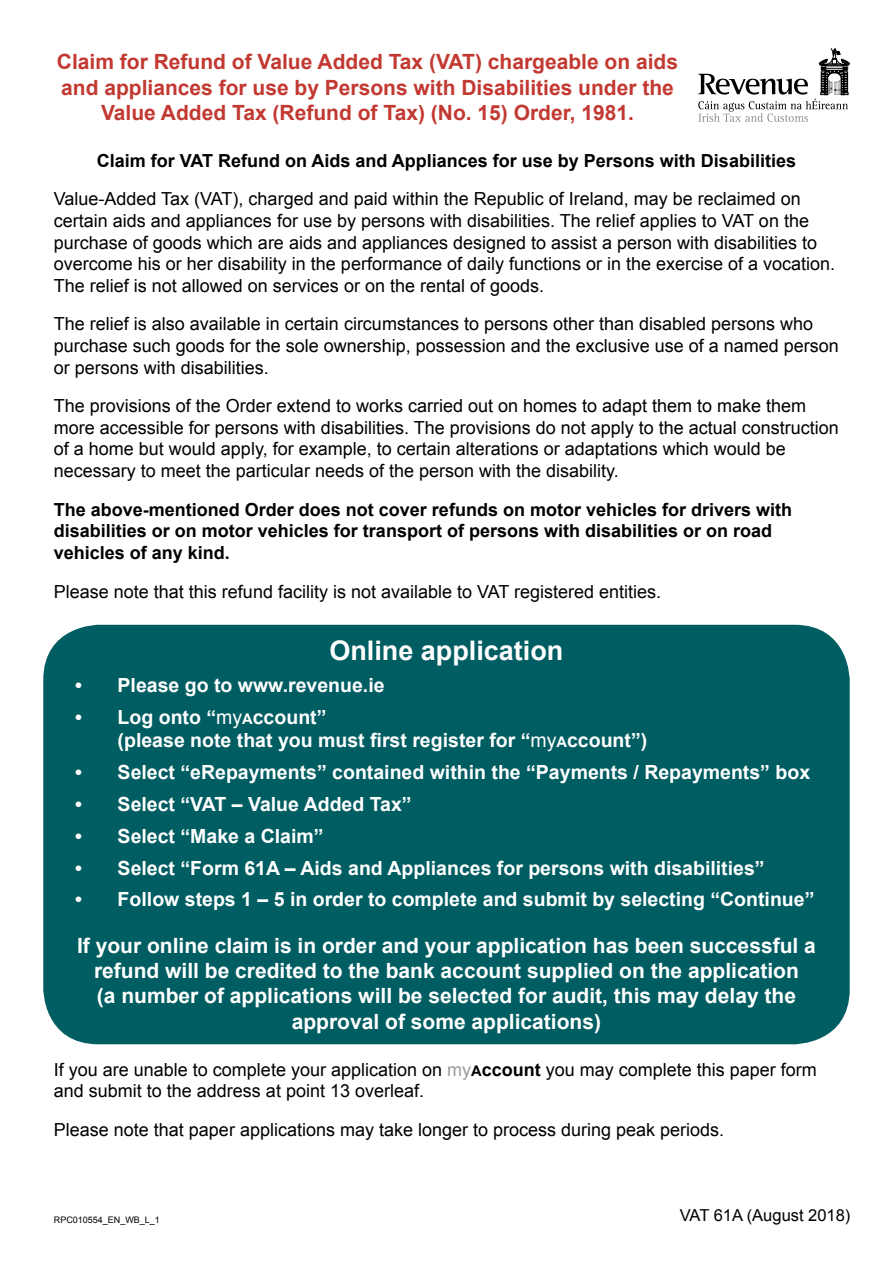
<style>
.page{position:relative;width:893px;height:1263px;background:#fff}
.page>*{position:absolute;margin:0;border:0;box-sizing:border-box;transform-origin:0 0}
.t1{font:700 27px "Arial";color:#fff}
.t2{font:700 21px/25.2px "Arial";color:#fff;text-align:center}
.t3{font:700 21px/25.2px "Arial";color:#c23931;text-align:center}
.t4{font:700 19.5px/23.4px "Arial";color:#fff}
.t5{font:18px/21.6px "Arial";color:#000}
.t6{font:700 18px/21.6px "Arial";color:#000}
.t7{font:16.5px "Arial";color:#000}
.t8{font:9px "Arial";color:#000}
.s1{font-weight:400}
.s2{font-size:14.7px}
.s3{color:#9c9c9c}
.s4{font-weight:700;font-size:14.7px}
.s5{font-weight:700}
</style>
<div class="page">
<div style="left:43px;top:625px;width:807px;height:419px;background:#005d62;border-radius:55px"></div>
<svg style="left:698px;top:48px;width:152px;height:74px"></svg>
<p class="t3" style="left:57px;top:50px;width:623px">Claim for Refund of Value Added Tax (VAT) chargeable on aids and appliances for use by Persons with Disabilities under the<br>Value Added Tax (Refund of Tax) (No. 15) Order, 1981.</p>
<p class="t6" style="left:97px;top:150px;width:701px">Claim for VAT Refund on Aids and Appliances for use by Persons with Disabilities</p>
<p class="t5" style="left:54px;top:188px;width:783px">Value-Added Tax (VAT), charged and paid within the Republic of Ireland, may be reclaimed on certain aids and appliances for use by persons with disabilities. The relief applies to VAT on the purchase of goods which are aids and appliances designed to assist a person with disabilities to overcome his or her disability in the performance of daily functions or in the exercise of a vocation.<br>The relief is not allowed on services or on the rental of goods.</p>
<p class="t5" style="left:54px;top:313px;width:786px">The relief is also available in certain circumstances to persons other than disabled persons who purchase such goods for the sole ownership, possession and the exclusive use of a named person or persons with disabilities.</p>
<p class="t5" style="left:54px;top:395px;width:787px">The provisions of the Order extend to works carried out on homes to adapt them to make them more accessible for persons with disabilities. The provisions do not apply to the actual construction of a home but would apply, for example, to certain alterations or adaptations which would be necessary to meet the particular needs of the person with the disability.</p>
<p class="t6" style="left:54px;top:499px;width:740px">The above-mentioned Order does not cover refunds on motor vehicles for drivers with disabilities or on motor vehicles for transport of persons with disabilities or on road vehicles of any kind.</p>
<p class="t5" style="left:54px;top:581px;width:609px">Please note that this refund facility is not available to VAT registered entities.</p>
<h1 class="t1" style="left:329px;top:632px;width:236px">Online application</h1>
<p class="t4" style="left:75px;top:674px;width:311px">• Please go to www.revenue.ie</p>
<p class="t4" style="left:118px;top:706px;width:531px;text-indent:-43px">• Log onto “<span class="s1">my</span><span class="s2">A</span>ccount”<br>(please note that you must first register for “<span class="s1">my</span><span class="s2">A</span>ccount”)</p>
<p class="t4" style="left:75px;top:761px;width:736px">• Select “eRepayments” contained within the “Payments / Repayments” box</p>
<p class="t4" style="left:75px;top:793px;width:338px">• Select “VAT – Value Added Tax”</p>
<p class="t4" style="left:75px;top:825px;width:250px">• Select “Make a Claim”</p>
<p class="t4" style="left:75px;top:857px;width:691px">• Select “Form 61A – Aids and Appliances for persons with disabilities”</p>
<p class="t4" style="left:75px;top:888px;width:741px">• Follow steps 1 – 5 in order to complete and submit by selecting “Continue”</p>
<p class="t2" style="left:77px;top:934px;width:740px">If your online claim is in order and your application has been successful a refund will be credited to the bank account supplied on the application<br>(a number of applications will be selected for audit, this may delay the approval of some applications)</p>
<p class="t5" style="left:54px;top:1059px;width:764px">If you are unable to complete your application on <span class="s3">my</span><span class="s4">A</span><span class="s5">ccount</span> you may complete this paper form and submit to the address at point 13 overleaf.</p>
<p class="t5" style="left:54px;top:1119px;width:672px">Please note that paper applications may take longer to process during peak periods.</p>
<p class="t8" style="left:54px;top:1214px;width:108px">RPC010554_EN_WB_L_1</p>
<p class="t7" style="left:680px;top:1204px;width:172px">VAT 61A (August 2018)</p>
</div>
